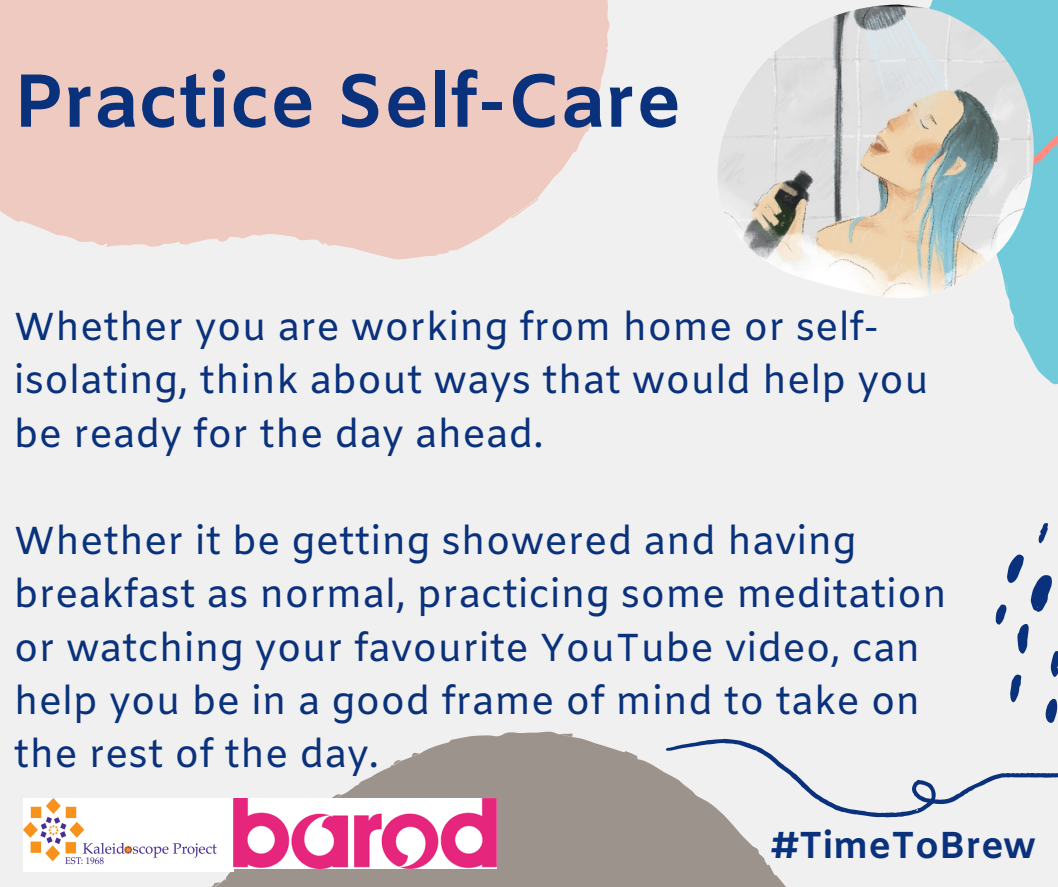
<style>
.page{position:relative;width:1058px;height:887px;background:#fff}
.page>*{position:absolute;margin:0;border:0;box-sizing:border-box;transform-origin:0 0}
.t1{font:700 75px "Amiko";color:#09317c}
.t2{font:39px/53.4px "Amiko";color:#09317c}
.t3{font:700 37.5px "Amiko";color:#09317c}
</style>
<div class="page">
<div style="left:0;top:0;width:1058px;height:886px;background:#f1f0f0"></div>
<svg style="left:172px;top:731px;width:613px;height:155px;fill:#9d938d"></svg>
<svg style="left:889px;top:0;width:169px;height:385px"></svg>
<svg style="left:0;top:0;width:610px;height:260px;background:#efcec6"></svg>
<svg style="left:995px;top:523px;width:63px;height:200px"></svg>
<svg style="left:665px;top:738px;width:393px;height:79px"></svg>
<img style="left:23px;top:798px;width:211px;height:73px">
<img style="left:234px;top:798px;width:262px;height:70px">
<svg style="left:1046px;top:119px;width:12px;height:64px"></svg>
<img style="left:717px;top:5px;width:329px;height:296px">
<h1 class="t1" style="left:13px;top:57px;width:669px">Practice Self-Care</h1>
<p class="t2" style="left:14px;top:303px;width:916px">Whether you are working from home or self&shy;isolating, think about ways that would help you be ready for the day ahead.</p>
<p class="t2" style="left:14px;top:516px;width:934px">Whether it be getting showered and having breakfast as normal, practicing some meditation or watching your favourite YouTube video, can help you be in a good frame of mind to take on the rest of the day.</p>
<p class="t3" style="left:771px;top:823px;width:266px">#TimeToBrew</p>
</div>
